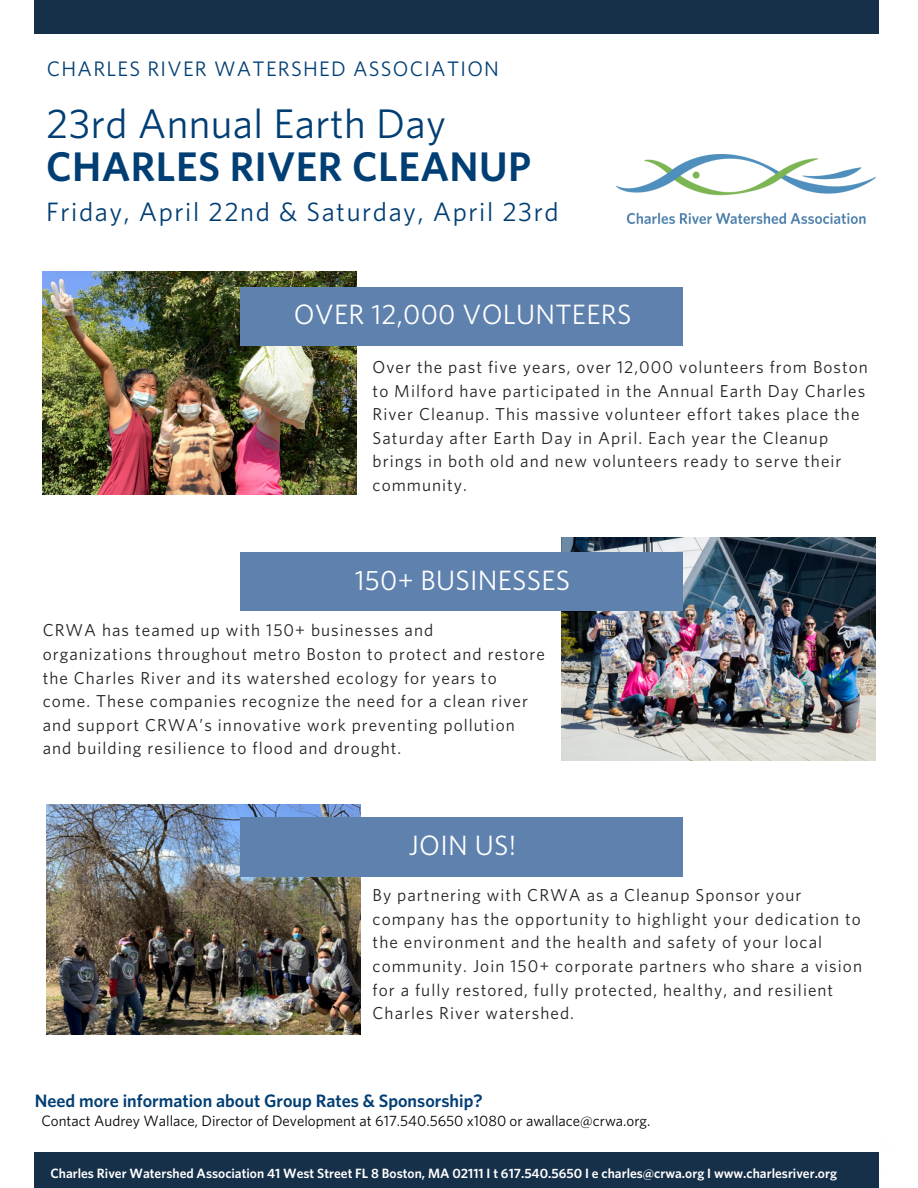
<style>
.page{position:relative;width:918px;height:1188px;background:#fff}
.page>*{position:absolute;margin:0;border:0;box-sizing:border-box;transform-origin:0 0}
.t1{font:600 41.4px "Whitney";letter-spacing:.01em;color:#003e74}
.t2{font:41.4px "Whitney";letter-spacing:.01em;color:#003e74}
.t3{font:28.05px "Whitney";letter-spacing:.01em;color:#fff}
.t4{font:26.7px "Whitney";letter-spacing:.06em;color:#003e74}
.t5{font:21px "Whitney";letter-spacing:.06em;color:#003e74}
.t6{font:600 18px "Whitney";color:#003e74}
.t7{font:17.25px/23.7px "Whitney";letter-spacing:.06em;color:#222}
.t8{font:15px "Whitney";color:#000}
.t9{font:600 13.5px "Whitney";color:#fff}
</style>
<div class="page">
<div style="left:35px;top:1153px;width:844px;height:35px;background:#163049"></div>
<div style="left:35px;top:0;width:844px;height:34px;background:#163049"></div>
<img style="left:43px;top:272px;width:314px;height:223px">
<img style="left:561px;top:538px;width:314px;height:223px">
<img style="left:46px;top:804px;width:314px;height:231px">
<div style="left:241px;top:287px;width:442px;height:59px;background:#5f81ae"></div>
<div style="left:241px;top:552px;width:442px;height:59px;background:#5f81ae"></div>
<div style="left:241px;top:818px;width:442px;height:58px;background:#5f81ae"></div>
<img style="left:617px;top:155px;width:259px;height:68px">
<p class="t5" style="left:47px;top:59px;width:454px">CHARLES RIVER WATERSHED ASSOCIATION</p>
<p class="t2" style="left:46px;top:105px;width:401px">23rd Annual Earth Day</p>
<p class="t1" style="left:46px;top:148px;width:486px">CHARLES RIVER CLEANUP</p>
<p class="t4" style="left:46px;top:200px;width:514px">Friday, April 22nd &amp; Saturday, April 23rd</p>
<p class="t3" style="left:294px;top:302px;width:339px">OVER 12,000 VOLUNTEERS</p>
<p class="t7" style="left:373px;top:356px;width:497px">Over the past five years, over 12,000 volunteers from Boston to Milford have participated in the Annual Earth Day Charles River Cleanup. This massive volunteer effort takes place the Saturday after Earth Day in April. Each year the Cleanup brings in both old and new volunteers ready to serve their community.</p>
<p class="t3" style="left:355px;top:567px;width:217px">150+ BUSINESSES</p>
<p class="t7" style="left:43px;top:619px;width:504px">CRWA has teamed up with 150+ businesses and organizations throughout metro Boston to protect and restore the Charles River and its watershed ecology for years to come. These companies recognize the need for a clean river and support CRWA’s innovative work preventing pollution and building resilience to flood and drought.</p>
<p class="t3" style="left:409px;top:833px;width:109px">JOIN US!</p>
<p class="t7" style="left:373px;top:884px;width:491px">By partnering with CRWA as a Cleanup Sponsor your company has the opportunity to highlight your dedication to the environment and the health and safety of your local community. Join 150+ corporate partners who share a vision for a fully restored, fully protected, healthy, and resilient Charles River watershed.</p>
<p class="t6" style="left:35px;top:1093px;width:449px">Need more information about Group Rates &amp; Sponsorship?</p>
<p class="t8" style="left:41px;top:1114px;width:611px">Contact Audrey Wallace, Director of Development at 617.540.5650 x1080 or awallace@crwa.org.</p>
<p class="t9" style="left:51px;top:1167px;width:788px">Charles River Watershed Association 41 West Street FL 8 Boston, MA 02111 I t 617.540.5650 I e charles@crwa.org I www.charlesriver.org</p>
</div>
